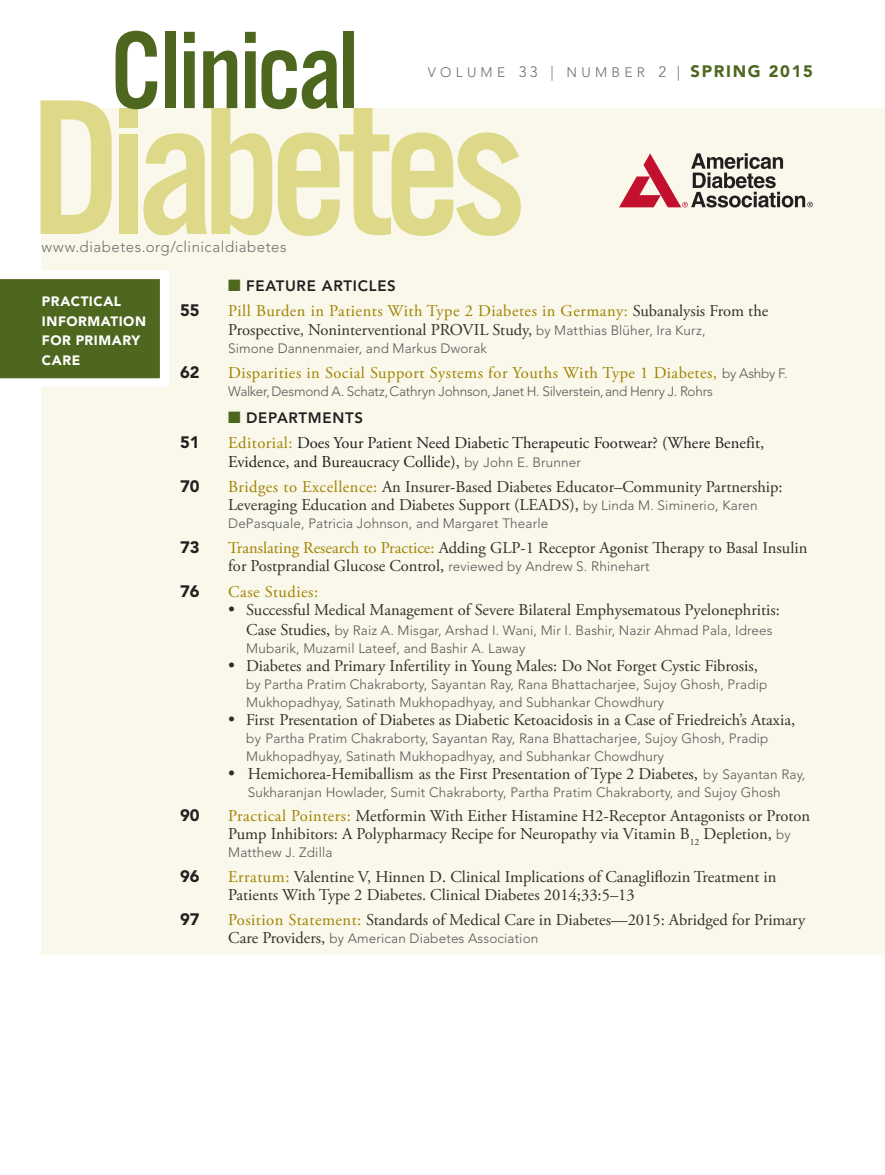
<style>
.page{position:relative;width:885px;height:1175px;background:#fff}
.page>*{position:absolute;margin:0;border:0;box-sizing:border-box;transform-origin:0 0}
.ARTICLE_TITLES__AUTH{font:16.5px/18px "Adobe Garamond Pro";color:#352e23}
.ARTICLE_TITLES__NO_A{font:16.5px/19.5px "Adobe Garamond Pro";color:#231f20}
.ARTICLE_TITLES__AUTH-2{font:16.5px "Adobe Garamond Pro";letter-spacing:.03em;color:#a18202}
.ARTICLE_TITLES__AUTH-3{font:900 16.5px "Avenir LT Std";color:#231f20}
.ARTICLE_TITLES__NO_A-2{font:900 16.5px "Avenir LT Std";color:#231f20}
.t1{font:300 15px "Avenir LT Std";letter-spacing:.035em;color:#6c6d70}
.FEATURE_DEPARTMENT_T{font:800 15px "Avenir LT Std";letter-spacing:.05em;color:#231f20}
.t2{font:300 13.65px "Avenir LT Std";letter-spacing:.315em;color:#6c6d70}
.ARTICLE_TITLES__AUTH-4{font:300 13.5px/18px "Avenir LT Std";letter-spacing:.01em;color:#57585a}
.ARTICLE_TITLES__AUTH-5{font:300 13.5px "Avenir LT Std";letter-spacing:-.02em;color:#57585a}
.t3{font:900 13.5px "Avenir LT Std";letter-spacing:.04em;color:#fff}
.s1{font-size:15px}
.s2{font-weight:900;font-size:16.5px;color:#4e671f}
.s3{color:#4e671f}
.s4{color:#a18202}
.s5{font-family:"Avenir LT Std";font-weight:300;font-size:13.5px;color:#57585a}
.s6{color:#231f20}
.s7{font-size:18px}
.s8{font-family:"Adobe Garamond Pro";font-weight:400;font-size:16.5px;color:#352e23}
.s9{font-family:"Adobe Garamond Pro";font-weight:400;font-size:16.5px;color:#231f20}
</style>
<div class="page">
<div style="left:41px;top:108px;width:843px;height:846px;background:#f9f8ea"></div>
<svg style="left:0;top:270px;width:169px;height:117px;background:#71854b"></svg>
<svg style="left:40px;top:31px;width:480px;height:205px"></svg>
<div style="left:343px;top:32px;width:10px;height:76px;background:#4e671f"></div>
<svg style="left:619px;top:153px;width:193px;height:54px"></svg>
<p class="t2" style="left:427px;top:65px;width:386px">VOLUME <span class="s1">33 |</span> NUMBER <span class="s1">2 |</span> <span class="s2">SPRING 2015</span></p>
<p class="t1" style="left:41px;top:238px;width:246px">www.diabetes.org/clinicaldiabetes</p>
<p class="FEATURE_DEPARTMENT_T" style="left:228px;top:277px;width:169px"><span class="s3">■</span> FEATURE ARTICLES</p>
<p class="t3" style="left:42px;top:293px;width:81px">PRACTICAL</p>
<p class="t3" style="left:42px;top:313px;width:106px">INFORMATION</p>
<p class="t3" style="left:42px;top:332px;width:100px">FOR PRIMARY</p>
<p class="t3" style="left:42px;top:352px;width:40px">CARE</p>
<p class="ARTICLE_TITLES__AUTH-3" style="left:180px;top:300px;width:21px">55</p>
<p class="ARTICLE_TITLES__AUTH" style="left:228px;top:301px;width:541px;line-height:19.5px"><span class="s4">Pill Burden in Patients With Type 2 Diabetes in Germany:</span> Subanalysis From the<br>Prospective, Noninterventional PROVIL Study, <span class="s5">by Matthias Blüher, Ira Kurz,</span></p>
<p class="ARTICLE_TITLES__AUTH-4" style="left:228px;top:340px;width:260px">Simone Dannenmaier, and Markus Dworak</p>
<p class="ARTICLE_TITLES__AUTH-3" style="left:180px;top:362px;width:21px">62</p>
<p class="ARTICLE_TITLES__AUTH-2" style="left:228px;top:363px;width:560px">Disparities in Social Support Systems for Youths With Type 1 Diabetes, <span class="s5">by Ashby F.</span></p>
<p class="ARTICLE_TITLES__AUTH-5" style="left:228px;top:383px;width:486px">Walker,Desmond A. Schatz,Cathryn Johnson,Janet H. Silverstein,and Henry J. Rohrs</p>
<p class="FEATURE_DEPARTMENT_T" style="left:228px;top:409px;width:136px"><span class="s3">■</span> DEPARTMENTS</p>
<p class="ARTICLE_TITLES__NO_A-2" style="left:180px;top:432px;width:21px">51</p>
<p class="ARTICLE_TITLES__NO_A" style="left:228px;top:433px;width:537px"><span class="s4">Editorial:</span> Does Your Patient Need Diabetic Therapeutic Footwear? (Where Benefit,<br>Evidence, and Bureaucracy Collide), <span class="s5">by John E. Brunner</span></p>
<p class="ARTICLE_TITLES__AUTH-3" style="left:180px;top:476px;width:21px">70</p>
<p class="ARTICLE_TITLES__AUTH" style="left:228px;top:478px;width:556px"><span class="s4">Bridges to Excellence:</span> An Insurer-Based Diabetes Educator–Community Partnership:<br>Leveraging Education and Diabetes Support (LEADS)<span class="s6">,</span> <span class="s5">by Linda M. Siminerio, Karen</span></p>
<p class="ARTICLE_TITLES__AUTH-4" style="left:228px;top:514px;width:321px">DePasquale, Patricia Johnson, and Margaret Thearle</p>
<p class="ARTICLE_TITLES__AUTH-3" style="left:180px;top:537px;width:21px">73</p>
<p class="ARTICLE_TITLES__AUTH" style="left:228px;top:539px;width:580px"><span class="s4">Translating Research to Practice:</span> Adding GLP-1 Receptor Agonist Therapy to Basal Insulin for Postprandial Glucose Control<span class="s6">,</span> <span class="s5">reviewed by Andrew S. Rhinehart</span></p>
<p class="ARTICLE_TITLES__AUTH-3" style="left:180px;top:581px;width:21px">76</p>
<p class="ARTICLE_TITLES__AUTH-2" style="left:228px;top:582px;width:91px">Case Studies:</p>
<p class="ARTICLE_TITLES__AUTH" style="left:228px;top:601px;width:553px"><span class="s7">•</span> Successful Medical Management of Severe Bilateral Emphysematous Pyelonephritis:</p>
<p class="ARTICLE_TITLES__AUTH-4" style="left:246px;top:621px;width:527px"><span class="s8">Case Studies</span><span class="s9">,</span> by Raiz A. Misgar, Arshad I. Wani, Mir I. Bashir, Nazir Ahmad Pala, Idrees<br>Mubarik, Muzamil Lateef, and Bashir A. Laway</p>
<p class="ARTICLE_TITLES__AUTH" style="left:228px;top:657px;width:531px"><span class="s7">•</span> Diabetes and Primary Infertility in Young Males: Do Not Forget Cystic Fibrosis<span class="s6">,</span></p>
<p class="ARTICLE_TITLES__AUTH-4" style="left:246px;top:675px;width:522px">by Partha Pratim Chakraborty, Sayantan Ray, Rana Bhattacharjee, Sujoy Ghosh, Pradip<br>Mukhopadhyay, Satinath Mukhopadhyay, and Subhankar Chowdhury</p>
<p class="ARTICLE_TITLES__AUTH" style="left:228px;top:711px;width:568px"><span class="s7">•</span> First Presentation of Diabetes as Diabetic Ketoacidosis in a Case of Friedreich’s Ataxia<span class="s6">,</span></p>
<p class="ARTICLE_TITLES__AUTH-4" style="left:246px;top:729px;width:523px">by Partha Pratim Chakraborty, Sayantan Ray, Rana Bhattacharjee, Sujoy Ghosh, Pradip<br>Mukhopadhyay, Satinath Mukhopadhyay, and Subhankar Chowdhury</p>
<p class="ARTICLE_TITLES__AUTH" style="left:228px;top:765px;width:578px"><span class="s7">•</span> Hemichorea-Hemiballism as the First Presentation of Type 2 Diabetes<span class="s6">,</span> <span class="s5">by Sayantan Ray,</span></p>
<p class="ARTICLE_TITLES__AUTH-4" style="left:248px;top:783px;width:534px">Sukharanjan Howlader, Sumit Chakraborty, Partha Pratim Chakraborty, and Sujoy Ghosh</p>
<p class="ARTICLE_TITLES__AUTH-3" style="left:180px;top:805px;width:21px">90</p>
<p class="ARTICLE_TITLES__AUTH" style="left:228px;top:807px;width:583px"><span class="s4">Practical Pointers:</span> Metformin With Either Histamine H2-Receptor Antagonists or Proton<br>Pump Inhibitors: A Polypharmacy Recipe for Neuropathy via Vitamin B<sub>12</sub> Depletion<span class="s6">,</span> <span class="s5">by</span></p>
<p class="ARTICLE_TITLES__AUTH-4" style="left:228px;top:843px;width:106px">Matthew J. Zdilla</p>
<p class="ARTICLE_TITLES__AUTH-3" style="left:180px;top:866px;width:21px">96</p>
<p class="ARTICLE_TITLES__AUTH" style="left:228px;top:868px;width:549px"><span class="s4">Erratum:</span> Valentine V, Hinnen D. Clinical Implications of Canagliflozin Treatment in<br>Patients With Type 2 Diabetes. Clinical Diabetes 2014;33:5–13</p>
<p class="ARTICLE_TITLES__AUTH-3" style="left:180px;top:909px;width:21px">97</p>
<p class="ARTICLE_TITLES__AUTH" style="left:228px;top:911px;width:578px"><span class="s4">Position Statement:</span> Standards of Medical Care in Diabetes—2015: Abridged for Primary</p>
<p class="ARTICLE_TITLES__AUTH-4" style="left:228px;top:929px;width:311px"><span class="s8">Care Providers,</span> by American Diabetes Association</p>
</div>
